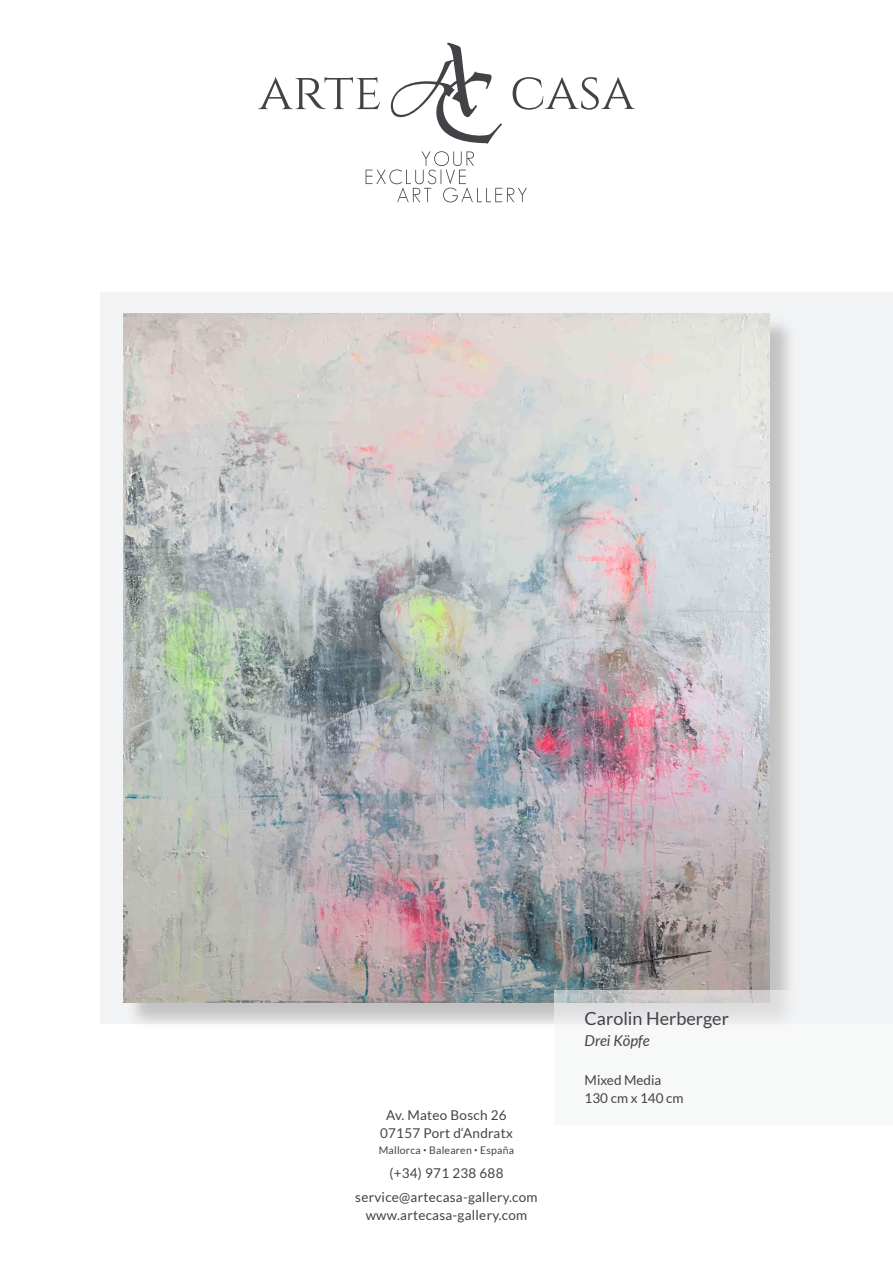
<style>
.page{position:relative;width:893px;height:1263px;background:#fff}
.page>*{position:absolute;margin:0;border:0;box-sizing:border-box;transform-origin:0 0}
.t1{font:18px "Lato";color:#444246}
.t2{font:italic 15px "Lato";color:#444246}
.t3{font:13.5px/18px "Lato";letter-spacing:.02em;color:#444246;text-align:center}
.t4{font:13.5px/18px "Lato";color:#444246}
.t5{font:10.5px "Lato";letter-spacing:.02em;color:#444246}
</style>
<div class="page">
<svg style="left:513px;top:77px;width:122px;height:33px"></svg>
<svg style="left:258px;top:77px;width:122px;height:32px"></svg>
<svg style="left:391px;top:43px;width:111px;height:101px"></svg>
<svg style="left:366px;top:151px;width:161px;height:51px"></svg>
<div style="left:100px;top:292px;width:793px;height:732px;background:#f2f3f4;opacity:.95"></div>
<img style="left:123px;top:313px;width:647px;height:690px">
<div style="left:555px;top:990px;width:338px;height:135px;background:#f2f3f4"></div>
<p class="t3" style="left:380px;top:1107px;width:134px">Av. Mateo Bosch 26<br>07157 Port d‘Andratx</p>
<p class="t5" style="left:379px;top:1145px;width:137px">Mallorca <sup>•</sup> Balearen <sup>•</sup> España</p>
<p class="t3" style="left:355px;top:1161px;width:184px;line-height:24px">(+34) 971 238 688 service@artecasa-gallery.com</p>
<p class="t3" style="left:366px;top:1206px;width:163px">www.artecasa-gallery.com</p>
<h1 class="t1" style="left:585px;top:1010px;width:146px">Carolin Herberger</h1>
<p class="t2" style="left:585px;top:1034px;width:67px">Drei Köpfe</p>
<p class="t4" style="left:585px;top:1071px;width:100px">Mixed Media<br>130 cm x 140 cm</p>
</div>
